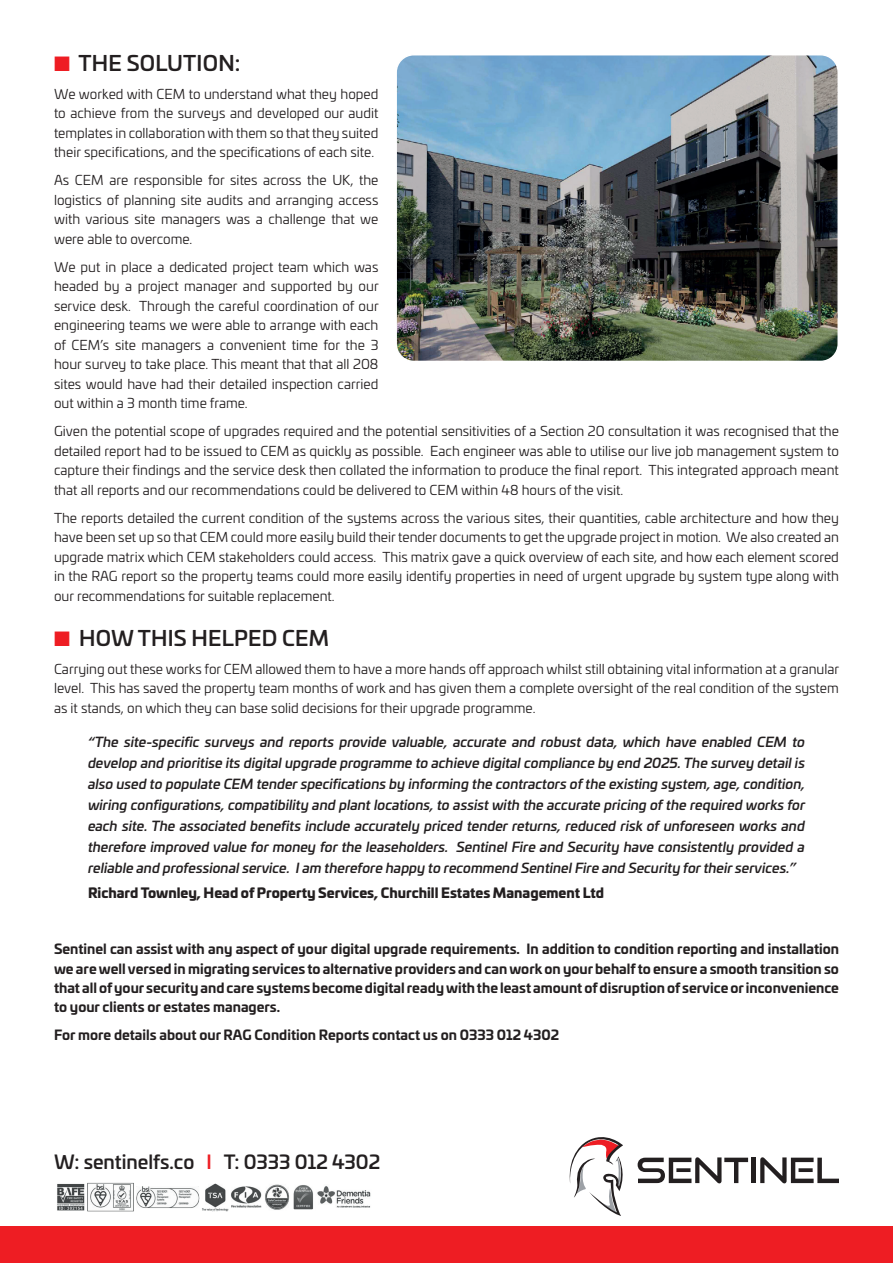
<style>
.page{position:relative;width:893px;height:1263px;background:#fff}
.page>*{position:absolute;margin:0;border:0;box-sizing:border-box;transform-origin:0 0}
.t1{font:500 21px "Univia Pro";letter-spacing:.01em;color:#231f20}
.t2{font:500 18.9px "Univia Pro";color:#231f20}
.t3{font:13.5px/19.5px "Univia Pro";color:#231f20;text-align:justify}
.t4{font:italic 500 13.5px/21px "Univia Pro";color:#231f20;text-align:justify}
.t5{font:700 13.5px/19.5px "Univia Pro";color:#231f20;text-align:justify}
.t6{font:900 13.5px "Univia Pro";color:#231f20}
.s1{color:#ee1d23}
</style>
<div class="page">
<img style="left:397px;top:56px;width:440px;height:304px">
<div style="left:395px;top:54px;width:444px;height:308px;border:1px solid #fff;border-radius:18px"></div>
<div style="left:0;top:1227px;width:893px;height:36px;background:#ee1d23"></div>
<img style="left:57px;top:1182px;width:314px;height:29px">
<svg style="left:569px;top:1137px;width:54px;height:79px"></svg>
<svg style="left:638px;top:1157px;width:110px;height:26px"></svg>
<div style="left:751px;top:1158px;width:5px;height:25px;background:#231f20"></div>
<svg style="left:760px;top:1157px;width:79px;height:26px"></svg>
<h1 class="t1" style="left:54px;top:47px;width:188px"><span class="s1">■</span> THE SOLUTION:</h1>
<p class="t3" style="left:54px;top:83px;width:326px">We worked with CEM to understand what they hoped to achieve from the surveys and developed our audit templates in collaboration with them so that they suited their specifications, and the specifications of each site.</p>
<p class="t3" style="left:54px;top:170px;width:326px">As CEM are responsible for sites across the UK, the logistics of planning site audits and arranging access with various site managers was a challenge that we were able to overcome.</p>
<p class="t3" style="left:54px;top:256px;width:326px">We put in place a dedicated project team which was headed by a project manager and supported by our service desk. Through the careful coordination of our engineering teams we were able to arrange with each of CEM’s site managers a convenient time for the 3 hour survey to take place. This meant that that all 208 sites would have had their detailed inspection carried out within a 3 month time frame.</p>
<p class="t3" style="left:54px;top:421px;width:786px">Given the potential scope of upgrades required and the potential sensitivities of a Section 20 consultation it was recognised that the detailed report had to be issued to CEM as quickly as possible. Each engineer was able to utilise our live job management system to capture their findings and the service desk then collated the information to produce the final report. This integrated approach meant that all reports and our recommendations could be delivered to CEM within 48 hours of the visit.</p>
<p class="t3" style="left:54px;top:507px;width:787px">The reports detailed the current condition of the systems across the various sites, their quantities, cable architecture and how they have been set up so that CEM could more easily build their tender documents to get the upgrade project in motion. We also created an upgrade matrix which CEM stakeholders could access. This matrix gave a quick overview of each site, and how each element scored in the RAG report so the property teams could more easily identify properties in need of urgent upgrade by system type along with our recommendations for suitable replacement.</p>
<h1 class="t1" style="left:54px;top:622px;width:277px"><span class="s1">■</span> HOW THIS HELPED CEM</h1>
<p class="t3" style="left:54px;top:659px;width:787px">Carrying out these works for CEM allowed them to have a more hands off approach whilst still obtaining vital information at a granular level. This has saved the property team months of work and has given them a complete oversight of the real condition of the system as it stands, on which they can base solid decisions for their upgrade programme.</p>
<p class="t4" style="left:88px;top:730px;width:719px">“The site-specific surveys and reports provide valuable, accurate and robust data, which have enabled CEM to develop and prioritise its digital upgrade programme to achieve digital compliance by end 2025. The survey detail is also used to populate CEM tender specifications by informing the contractors of the existing system, age, condition, wiring configurations, compatibility and plant locations, to assist with the accurate pricing of the required works for each site. The associated benefits include accurately priced tender returns, reduced risk of unforeseen works and therefore improved value for money for the leaseholders. Sentinel Fire and Security have consistently provided a reliable and professional service. I am therefore happy to recommend Sentinel Fire and Security for their services.”</p>
<p class="t6" style="left:88px;top:882px;width:518px">Richard Townley, Head of Property Services, Churchill Estates Management Ltd</p>
<p class="t5" style="left:54px;top:938px;width:786px">Sentinel can assist with any aspect of your digital upgrade requirements. In addition to condition reporting and installation we are well versed in migrating services to alternative providers and can work on your behalf to ensure a smooth transition so that all of your security and care systems become digital ready with the least amount of disruption of service or inconvenience to your clients or estates managers.</p>
<p class="t5" style="left:54px;top:1025px;width:507px">For more details about our RAG Condition Reports contact us on 0333 012 4302</p>
<h2 class="t2" style="left:54px;top:1147px;width:328px">W: sentinelfs.co <span class="s1">I</span> T: 0333 012 4302</h2>
</div>
